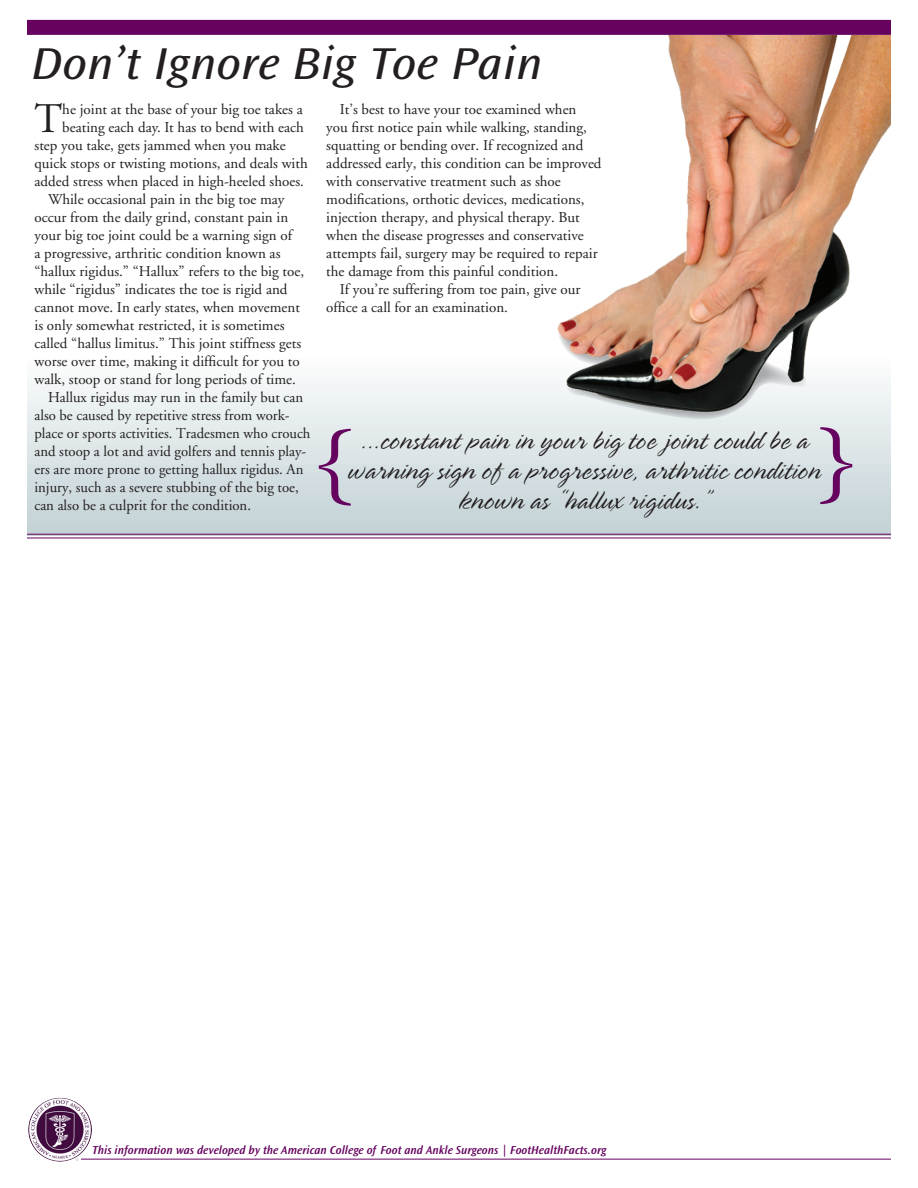
<style>
.page{position:relative;width:918px;height:1188px;background:#fff}
.page>*{position:absolute;margin:0;border:0;box-sizing:border-box;transform-origin:0 0}
.t1{font:90px "Times";color:#65035f}
.t2{font:italic semi-expanded 46.5px "Ocean Sans Std";letter-spacing:.015em;color:#231f20}
.t3{font:42.15px "Adobe Garamond";color:#231f20}
.t4{font:300 30px/30px "Spring LP Std";letter-spacing:.015em;color:#231f20;text-align:center}
.t5{font:15px/18px "Adobe Garamond";color:#231f20}
.t6{font:italic 600 12px "Ocean Sans Std";color:#65035f}
</style>
<div class="page">
<svg style="left:27px;top:380px;width:864px;height:154px;background:#d9e2e5"></svg>
<hr style="left:27px;top:534px;width:864px;height:1px;background:#65035f">
<hr style="left:27px;top:538px;width:864px;height:1px;background:#65035f">
<div style="left:27px;top:20px;width:864px;height:15px;background:#65035f"></div>
<hr style="left:81px;top:1159px;width:810px;height:1px;background:#65035f">
<img style="left:79px;top:1128px;width:13px;height:27px">
<svg style="left:558px;top:413px;width:250px;height:8px;background:#e1e8e9"></svg>
<img style="left:557px;top:35px;width:334px;height:378px">
<h2 class="t2" style="left:32px;top:38px;width:512px">Don’t Ignore Big Toe Pain</h2>
<h3 class="t3" style="left:34px;top:96px;width:29px">T</h3>
<p class="t5" style="left:62px;top:100px;width:242px">he joint at the base of your big toe takes a</p>
<p class="t5" style="left:326px;top:100px;width:277px;text-indent:14px">It’s best to have your toe examined when you first notice pain while walking, standing, squatting or bending over. If recognized and addressed early, this condition can be improved with conservative treatment such as shoe modifications, orthotic devices, medications, injection therapy, and physical therapy. But when the disease progresses and conservative attempts fail, surgery may be required to repair the damage from this painful condition.</p>
<p class="t5" style="left:326px;top:280px;width:256px;text-indent:14px">If you’re suffering from toe pain, give our office a call for an examination.</p>
<p class="t5" style="left:62px;top:118px;width:243px">beating each day. It has to bend with each</p>
<p class="t5" style="left:34px;top:136px;width:253px">step you take, gets jammed when you make</p>
<p class="t5" style="left:34px;top:154px;width:275px">quick stops or twisting motions, and deals with</p>
<p class="t5" style="left:34px;top:172px;width:271px">added stress when placed in high-heeled shoes.</p>
<p class="t5" style="left:48px;top:190px;width:238px">While occasional pain in the big toe may</p>
<p class="t5" style="left:34px;top:208px;width:255px">occur from the daily grind, constant pain in</p>
<p class="t5" style="left:34px;top:226px;width:259px">your big toe joint could be a warning sign of</p>
<p class="t5" style="left:34px;top:244px;width:248px">a progressive, arthritic condition known as</p>
<p class="t5" style="left:34px;top:262px;width:271px">“hallux rigidus.” “Hallux” refers to the big toe,</p>
<p class="t5" style="left:34px;top:280px;width:255px">while “rigidus” indicates the toe is rigid and</p>
<p class="t5" style="left:34px;top:298px;width:267px">cannot move. In early states, when movement</p>
<p class="t5" style="left:34px;top:316px;width:252px">is only somewhat restricted, it is sometimes</p>
<p class="t5" style="left:34px;top:334px;width:268px">called “hallus limitus.” This joint stiffness gets</p>
<p class="t5" style="left:34px;top:352px;width:267px">worse over time, making it difficult for you to</p>
<p class="t5" style="left:34px;top:370px;width:263px">walk, stoop or stand for long periods of time.</p>
<p class="t5" style="left:48px;top:388px;width:257px">Hallux rigidus may run in the family but can</p>
<p class="t5" style="left:34px;top:406px;width:257px">also be caused by repetitive stress from work-</p>
<p class="t5" style="left:34px;top:425px;width:278px">place or sports activities. Tradesmen who crouch</p>
<p class="t5" style="left:34px;top:443px;width:273px">and stoop a lot and avid golfers and tennis play-</p>
<p class="t5" style="left:34px;top:461px;width:270px">ers are more prone to getting hallux rigidus. An</p>
<p class="t5" style="left:34px;top:479px;width:266px">injury, such as a severe stubbing of the big toe,</p>
<p class="t5" style="left:34px;top:497px;width:218px">can also be a culprit for the condition.</p>
<h1 class="t1" style="left:815px;top:374px;width:45px">}</h1>
<h1 class="t1" style="left:313px;top:375px;width:45px">{</h1>
<h3 class="t4" style="left:348px;top:426px;width:474px">...constant pain in your big toe joint could be a warning sign of a progressive, arthritic condition</h3>
<h3 class="t4" style="left:459px;top:486px;width:252px">known as “hallux rigidus.”</h3>
<p class="t6" style="left:92px;top:1143px;width:516px">This information was developed by the American College of Foot and Ankle Surgeons | FootHealthFacts.org</p>
</div>
